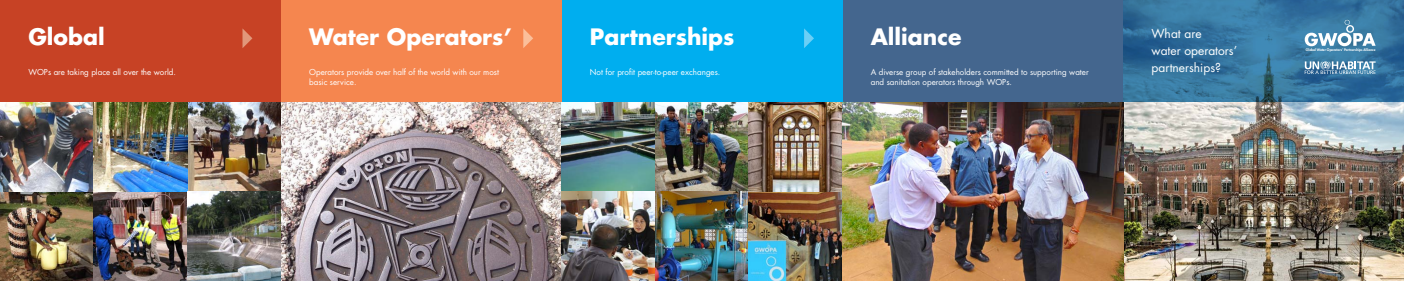
<style>
.page{position:relative;width:1404px;height:281px;background:#fff}
.page>*{position:absolute;margin:0;border:0;box-sizing:border-box;transform-origin:0 0}
.Head{font:700 22px "Futura Std";color:#fff}
.t1{font:12px/17px "Futura Std";color:#fff}
.Body{font:8px/10px "Futura Std";color:#fff}
.t2{font:800 3.4px "Futura Std";color:#fff}
</style>
<div class="page">
<img style="left:1123px;top:102px;width:280px;height:179px">
<div style="left:842px;top:0;width:281px;height:102px;background:#44668e"></div>
<div style="left:561px;top:0;width:281px;height:102px;background:#00aeef"></div>
<div style="left:281px;top:0;width:280px;height:102px;background:#f5864f"></div>
<div style="left:0;top:0;width:281px;height:102px;background:#c74225"></div>
<svg style="left:1123px;top:0;width:280px;height:102px;background:#34739e"></svg>
<svg style="left:242px;top:28px;width:10px;height:20px"></svg>
<svg style="left:523px;top:28px;width:10px;height:20px"></svg>
<svg style="left:1304px;top:20px;width:71px;height:26px"></svg>
<svg style="left:1304px;top:61px;width:71px;height:13px"></svg>
<svg style="left:804px;top:28px;width:10px;height:20px"></svg>
<img style="left:0;top:102px;width:1123px;height:179px">
<p class="Head" style="left:28px;top:22px;width:78px">Global</p>
<p class="Head" style="left:309px;top:22px;width:204px">Water Operators’</p>
<p class="Head" style="left:590px;top:22px;width:146px">Partnerships</p>
<p class="Head" style="left:870px;top:22px;width:92px">Alliance</p>
<p class="Body" style="left:28px;top:67px;width:149px">WOPs are taking place all over the world.</p>
<p class="Body" style="left:309px;top:67px;width:191px">Operators provide over half of the world with our most basic service.</p>
<p class="Body" style="left:590px;top:67px;width:132px">Not for profit peer-to-peer exchanges.</p>
<p class="Body" style="left:870px;top:67px;width:219px">A diverse group of stakeholders committed to supporting water and sanitation operators through WOPs.</p>
<p class="t1" style="left:1151px;top:25px;width:87px">What are<br>water operators’ partnerships?</p>
<p class="t2" style="left:1305px;top:48px;width:71px">Global Water Operators’ Partnerships Alliance</p>
</div>
